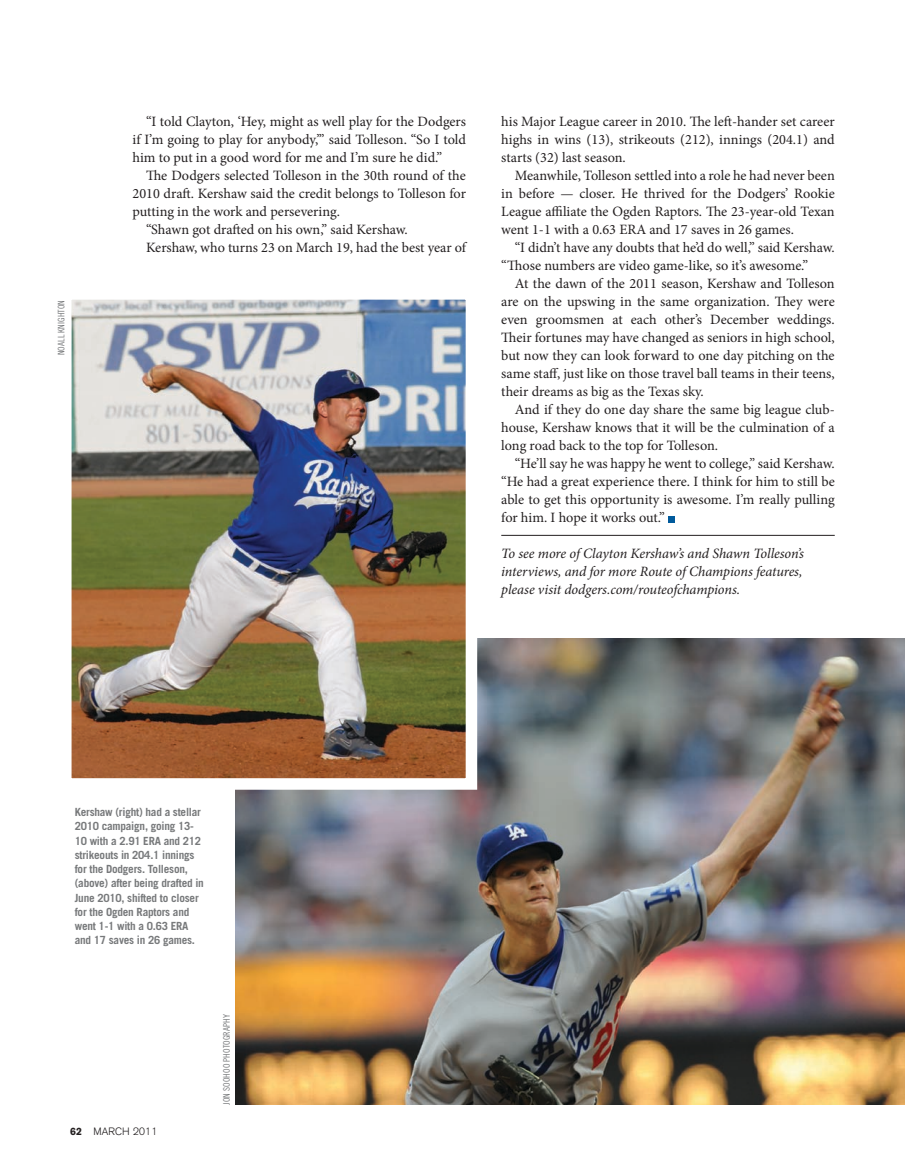
<style>
.page{position:relative;width:905px;height:1175px;background:#fff}
.page>*{position:absolute;margin:0;border:0;box-sizing:border-box;transform-origin:0 0}
.t1{font:14.25px/18px "Minion Pro";letter-spacing:-.005em;color:#231f20;text-align:justify}
.t2{font:italic 14.25px/18px "Minion Pro";letter-spacing:-.01em;color:#231f20;text-align:justify}
.t3{font:700 11.25px/14.2px "Trade Gothic";letter-spacing:-.02em;color:#77797b}
.t4{font:300 10.5px "Akzidenz Grotesk";letter-spacing:.02em;color:#231f20}
.t5{font:9px "Trade Gothic Cond Eighteen";letter-spacing:.01em;color:#77797b}
.s1{font-weight:900}
</style>
<div class="page">
<img style="left:236px;top:638px;width:668px;height:466px">
<img style="left:73px;top:301px;width:391px;height:475px">
<div style="left:60px;top:288px;width:417px;height:501px;border:12px solid #fff"></div>
<hr style="left:501px;top:535px;width:333px;height:1px;background:#231f20">
<svg style="left:668px;top:516px;width:6px;height:6px"></svg>
<p class="t5" style="left:56px;top:355px;width:57px;rotate:-90deg">Noall Knighton</p>
<p class="t1" style="left:132px;top:113px;width:335px;text-indent:13px">“I told Clayton, ‘Hey, might as well play for the Dodgers if I’m going to play for anybody,’” said Tolleson. “So I told him to put in a good word for me and I’m sure he did.”</p>
<p class="t1" style="left:146px;top:167px;width:321px">The Dodgers selected Tolleson in the 30th round of the</p>
<p class="t1" style="left:132px;top:185px;width:335px">2010 draft. Kershaw said the credit belongs to Tolleson for</p>
<p class="t1" style="left:132px;top:203px;width:209px">putting in the work and persevering.</p>
<p class="t1" style="left:146px;top:221px;width:263px">“Shawn got drafted on his own,” said Kershaw.</p>
<p class="t1" style="left:146px;top:239px;width:321px">Kershaw, who turns 23 on March 19, had the best year of</p>
<p class="t1" style="left:501px;top:113px;width:335px">his Major League career in 2010. The left-hander set career highs in wins (13), strikeouts (212), innings (204.1) and starts (32) last season.</p>
<p class="t1" style="left:501px;top:167px;width:335px;text-indent:13px">Meanwhile, Tolleson settled into a role he had never been in before — closer. He thrived for the Dodgers’ Rookie League affiliate the Ogden Raptors. The 23-year-old Texan went 1-1 with a 0.63 ERA and 17 saves in 26 games.</p>
<p class="t1" style="left:501px;top:239px;width:335px;text-indent:13px">“I didn’t have any doubts that he’d do well,” said Kershaw. “Those numbers are video game-like, so it’s awesome.”</p>
<p class="t1" style="left:501px;top:274px;width:335px;text-indent:13px">At the dawn of the 2011 season, Kershaw and Tolleson are on the upswing in the same organization. They were even groomsmen at each other’s December weddings.<br>Their fortunes may have changed as seniors in high school, but now they can look forward to one day pitching on the same staff, just like on those travel ball teams in their teens, their dreams as big as the Texas sky.</p>
<p class="t1" style="left:501px;top:400px;width:335px;text-indent:13px">And if they do one day share the same big league club&shy;house, Kershaw knows that it will be the culmination of a long road back to the top for Tolleson.</p>
<p class="t1" style="left:501px;top:454px;width:335px;text-indent:13px">“He’ll say he was happy he went to college,” said Kershaw. “He had a great experience there. I think for him to still be able to get this opportunity is awesome. I’m really pulling for him. I hope it works out.”</p>
<p class="t2" style="left:501px;top:544px;width:304px">To see more of Clayton Kershaw’s and Shawn Tolleson’s interviews, and for more Route of Champions features, please visit dodgers.com/routeofchampions.</p>
<p class="t3" style="left:75px;top:804px;width:131px">Kershaw (right) had a stellar<br>2010 campaign, going 13-<br>10 with a 2.91 ERA and 212 strikeouts in 204.1 innings for the Dodgers. Tolleson, (above) after being drafted in<br>June 2010, shifted to closer for the Ogden Raptors and went 1-1 with a 0.63 ERA and 17 saves in 26 games.</p>
<p class="t4" style="left:70px;top:1125px;width:88px"><span class="s1">62</span> MARCH 2011</p>
<p class="t5" style="left:221px;top:1104px;width:92px;rotate:-90deg">Jon SooHoo Photography</p>
</div>
